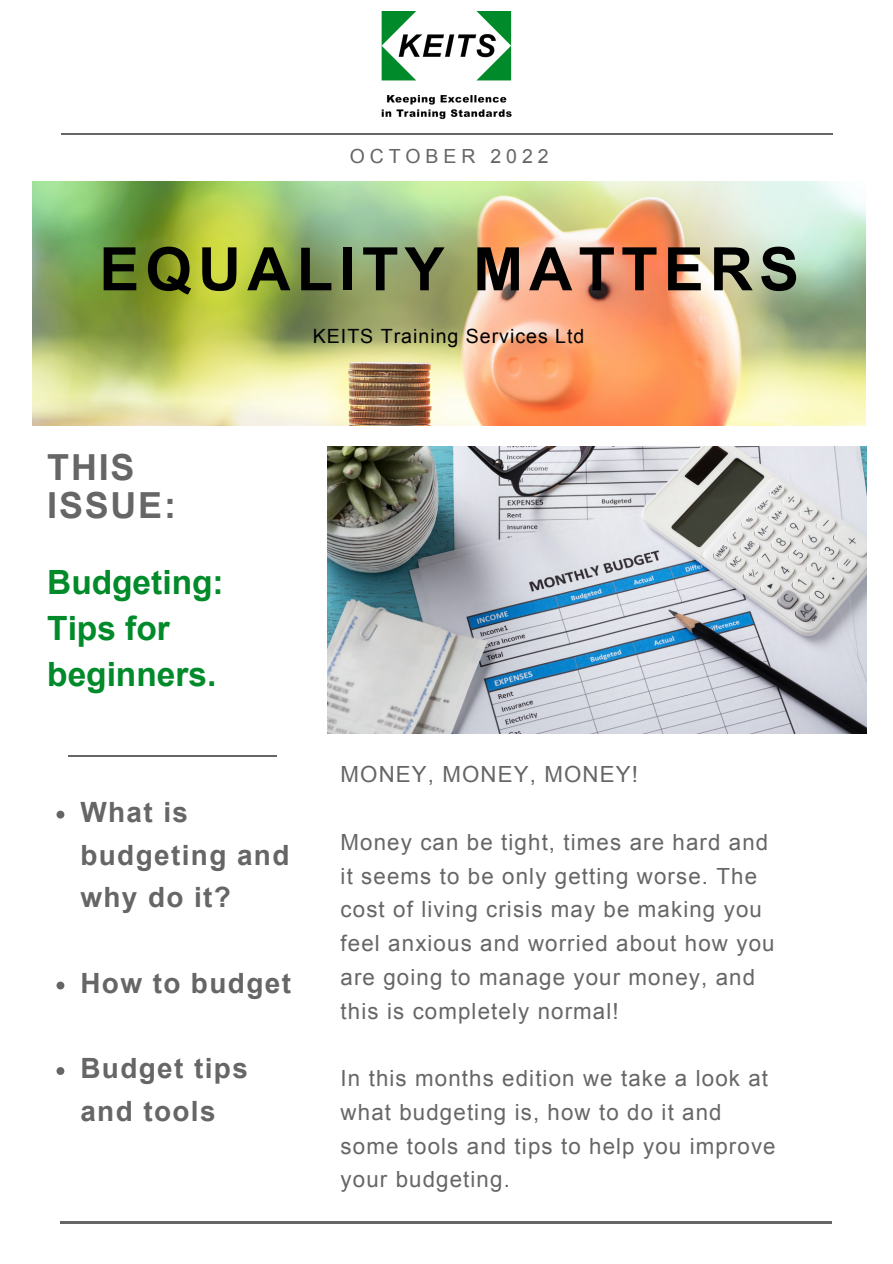
<style>
.page{position:relative;width:893px;height:1264px;background:#fff}
.page>*{position:absolute;margin:0;border:0;box-sizing:border-box;transform-origin:0 0}
.t1{font:700 60px "Arial";letter-spacing:.1em;color:#000}
.t2{font:700 35.85px/38.2px "Arial";letter-spacing:.05em;color:#666}
.t3{font:700 33.45px/46px "Arial";color:#018a2a}
.t4{font:700 27.9px/42.8px "Arial";letter-spacing:.05em;color:#666}
.t5{font:22.35px/33.8px "Arial";letter-spacing:.05em;color:#666}
.t6{font:19.65px "Arial";letter-spacing:.05em;color:#000}
.t7{font:19.5px "Arial";letter-spacing:.25em;color:#666}
</style>
<div class="page">
<hr style="left:61px;top:134px;width:771px;height:1px;background:#666">
<hr style="left:61px;top:424px;width:771px;height:2px;background:#666">
<hr style="left:68px;top:755px;width:208px;height:1px;background:#666">
<hr style="left:60px;top:1221px;width:771px;height:2px;background:#666">
<img style="left:381px;top:12px;width:130px;height:108px">
<img style="left:327px;top:446px;width:539px;height:287px">
<img style="left:33px;top:181px;width:832px;height:244px">
<svg style="left:56px;top:810px;width:8px;height:8px"></svg>
<svg style="left:56px;top:981px;width:8px;height:8px"></svg>
<svg style="left:56px;top:1067px;width:8px;height:7px"></svg>
<p class="t7" style="left:350px;top:145px;width:200px">OCTOBER 2022</p>
<h1 class="t1" style="left:99px;top:236px;width:701px">EQUALITY MATTERS</h1>
<p class="t6" style="left:313px;top:325px;width:273px">KEITS Training Services Ltd</p>
<h2 class="t2" style="left:47px;top:448px;width:130px">THIS<br>ISSUE:</h2>
<h3 class="t3" style="left:47px;top:559px;width:178px">Budgeting:<br>Tips for beginners.</h3>
<p class="t4" style="left:80px;top:790px;width:210px">What is budgeting and why do it?</p>
<p class="t4" style="left:80px;top:961px;width:212px">How to budget</p>
<p class="t4" style="left:80px;top:1047px;width:169px">Budget tips and tools</p>
<p class="t5" style="left:340px;top:757px;width:299px">MONEY, MONEY, MONEY!</p>
<p class="t5" style="left:340px;top:825px;width:435px">Money can be tight, times are hard and it seems to be only getting worse. The cost of living crisis may be making you feel anxious and worried about how you are going to manage your money, and this is completely normal!</p>
<p class="t5" style="left:340px;top:1061px;width:436px">In this months edition we take a look at what budgeting is, how to do it and some tools and tips to help you improve your budgeting.</p>
</div>
